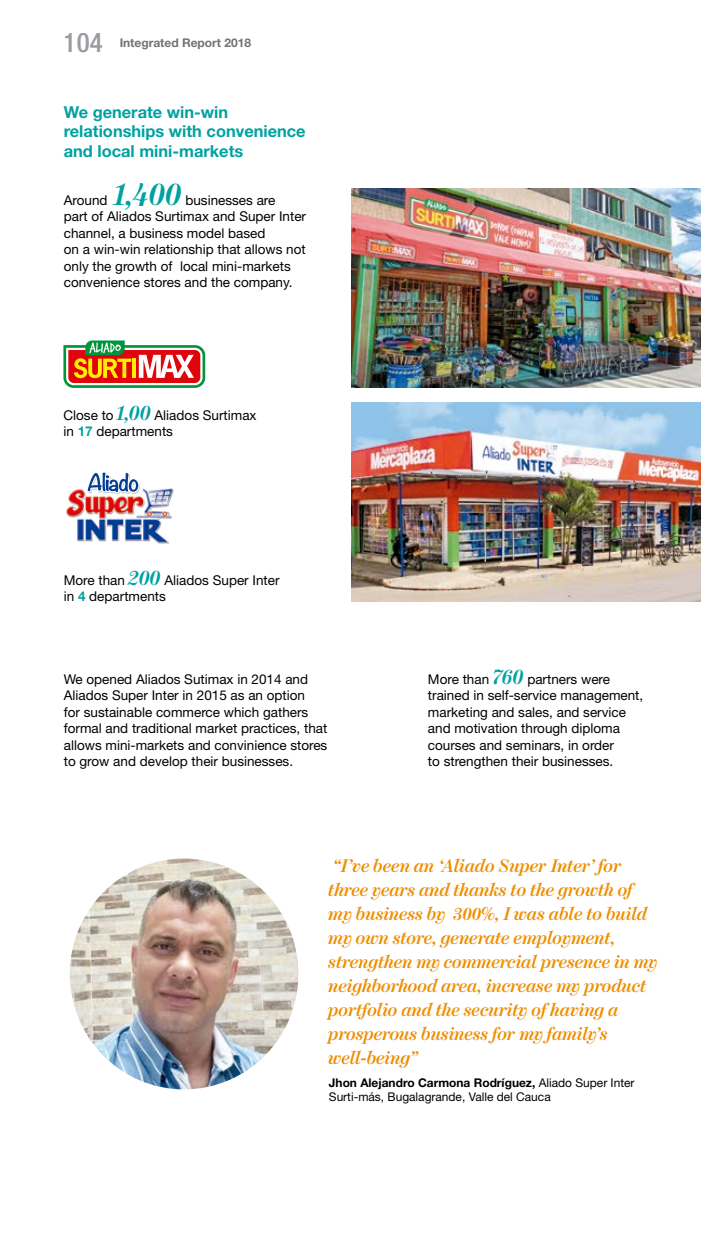
<style>
.page{position:relative;width:723px;height:1255px;background:#fff}
.page>*{position:absolute;margin:0;border:0;box-sizing:border-box;transform-origin:0 0}
.t1{font:italic 700 31.5px "Moderno FB";color:#00a1a1}
.t2{font:500 condensed 27px "Helvetica Neue LT Std";color:#9c9ba0}
.t3{font:italic 700 18px/24px "Moderno FB";color:#ef8e00}
.t4{font:700 16.5px/19.8px "Helvetica Neue LT Std";color:#00a1a1}
.t5{font:13.5px/16.5px "Helvetica Neue LT Std";color:#000}
.t6{font:12px/14.4px "Helvetica Neue LT Std";color:#000}
.t7{font:700 12px "Helvetica Neue LT Std";color:#727277}
.s1{font-family:"Moderno FB";font-weight:700;font-style:italic;font-size:21px;color:#00a1a1}
.s2{font-weight:700;color:#00a1a1}
.s3{font-weight:700}
</style>
<div class="page">
<img style="left:71px;top:859px;width:226px;height:229px">
<div style="left:64px;top:852px;width:240px;height:243px;border:6px solid #fff;border-radius:50%"></div>
<svg style="left:63px;top:340px;width:142px;height:48px"></svg>
<img style="left:66px;top:488px;width:108px;height:56px">
<svg style="left:86px;top:472px;width:54px;height:22px"></svg>
<img style="left:352px;top:188px;width:349px;height:199px">
<img style="left:352px;top:402px;width:349px;height:199px">
<h2 class="t2" style="left:64px;top:26px;width:40px">104</h2>
<p class="t7" style="left:120px;top:35px;width:133px">Integrated Report 2018</p>
<p class="t4" style="left:64px;top:101px;width:243px">We generate win-win relationships with convenience and local mini-markets</p>
<h1 class="t1" style="left:115px;top:176px;width:68px">1,400</h1>
<p class="t5" style="left:64px;top:192px;width:45px">Around</p>
<p class="t5" style="left:64px;top:192px;width:244px;text-indent:122px">businesses are<br>part of Aliados Surtimax and Super Inter channel, a business model based<br>on a win-win relationship that allows not only the growth of local mini-markets convenience stores and the company.</p>
<p class="t5" style="left:63px;top:406px;width:195px">Close to <span class="s1">1,00</span> Aliados Surtimax in <span class="s2">17</span> departments</p>
<p class="t5" style="left:64px;top:571px;width:217px">More than <span class="s1">200</span> Aliados Super Inter in <span class="s2">4</span> departments</p>
<p class="t5" style="left:64px;top:670px;width:265px">We opened Aliados Sutimax in 2014 and Aliados Super Inter in 2015 as an option<br>for sustainable commerce which gathers formal and traditional market practices, that allows mini-markets and convinience stores to grow and develop their businesses.</p>
<p class="t5" style="left:428px;top:670px;width:217px">More than <span class="s1">760</span> partners were trained in self-service management, marketing and sales, and service and motivation through diploma courses and seminars, in order<br>to strengthen their businesses.</p>
<p class="t3" style="left:329px;top:854px;width:331px">“I’ve been an ‘Aliado Super Inter’ for three years and thanks to the growth of my business by 300%, I was able to build my own store, generate employment, strengthen my commercial presence in my neighborhood area, increase my product portfolio and the security of having a prosperous business for my family’s well-being”</p>
<p class="t6" style="left:329px;top:1075px;width:307px"><span class="s3">Jhon Alejandro Carmona Rodríguez,</span> Aliado Super Inter<br>Surti-más, Bugalagrande, Valle del Cauca</p>
</div>
